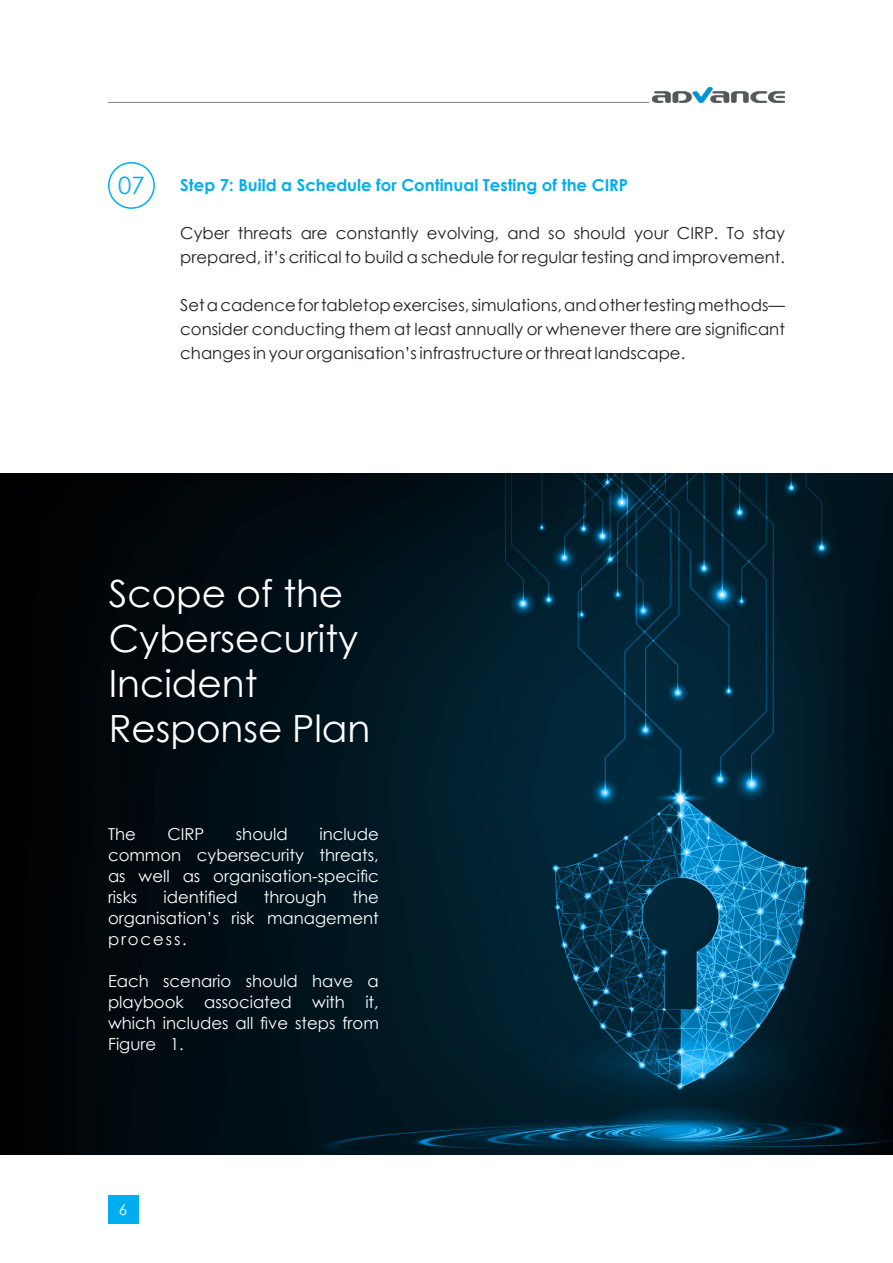
<style>
.page{position:relative;width:893px;height:1263px;background:#fff}
.page>*{position:absolute;margin:0;border:0;box-sizing:border-box;transform-origin:0 0}
.t1{font:37.5px/45px "Century Gothic";color:#fff}
.t2{font:24px "Century Gothic";color:#00aeef}
.t3{font:16.5px/24px "Century Gothic";color:#231f20}
.t4{font:16.5px/21px "Century Gothic";color:#fff;text-align:justify}
.t5{font:700 16.5px "Century Gothic";color:#00aeef}
.t6{font:15px "Century Gothic";color:#fff}
</style>
<div class="page">
<hr style="left:108px;top:102px;width:541px;height:1px;background:#808285">
<div style="left:108px;top:1196px;width:30px;height:28px;background:#00aeef"></div>
<img style="left:652px;top:88px;width:133px;height:15px">
<img style="left:0;top:474px;width:893px;height:681px">
<div style="left:108px;top:162px;width:47px;height:47px;border:2px solid #00aeef;border-radius:50%"></div>
<p class="t2" style="left:118px;top:169px;width:28px">07</p>
<p class="t5" style="left:180px;top:173px;width:449px">Step 7: Build a Schedule for Continual Testing of the CIRP</p>
<p class="t3" style="left:180px;top:221px;width:606px">Cyber threats are constantly evolving, and so should your CIRP. To stay prepared, it’s critical to build a schedule for regular testing and improvement.</p>
<p class="t3" style="left:180px;top:293px;width:606px;text-align:justify">Set a cadence for tabletop exercises, simulations, and other testing methods— consider conducting them at least annually or whenever there are significant changes in your organisation’s infrastructure or threat landscape.</p>
<p class="t1" style="left:109px;top:570px;width:263px">Scope of the<br>Cybersecurity<br>Incident<br>Response Plan</p>
<p class="t4" style="left:108px;top:823px;width:272px;text-indent:211px">include common cybersecurity threats, as well as organisation-specific risks</p>
<p class="t4" style="left:108px;top:823px;width:29px">The</p>
<p class="t4" style="left:167px;top:823px;width:38px">CIRP</p>
<p class="t4" style="left:236px;top:823px;width:53px">should</p>
<p class="t4" style="left:163px;top:886px;width:76px">identified</p>
<p class="t4" style="left:264px;top:886px;width:64px">through</p>
<p class="t4" style="left:108px;top:886px;width:272px;text-indent:244px">the organisation’s risk management process.</p>
<p class="t4" style="left:108px;top:970px;width:272px">Each scenario should have a playbook associated with it, which includes all five steps from Figure 1.</p>
<p class="t6" style="left:119px;top:1199px;width:10px">6</p>
</div>
